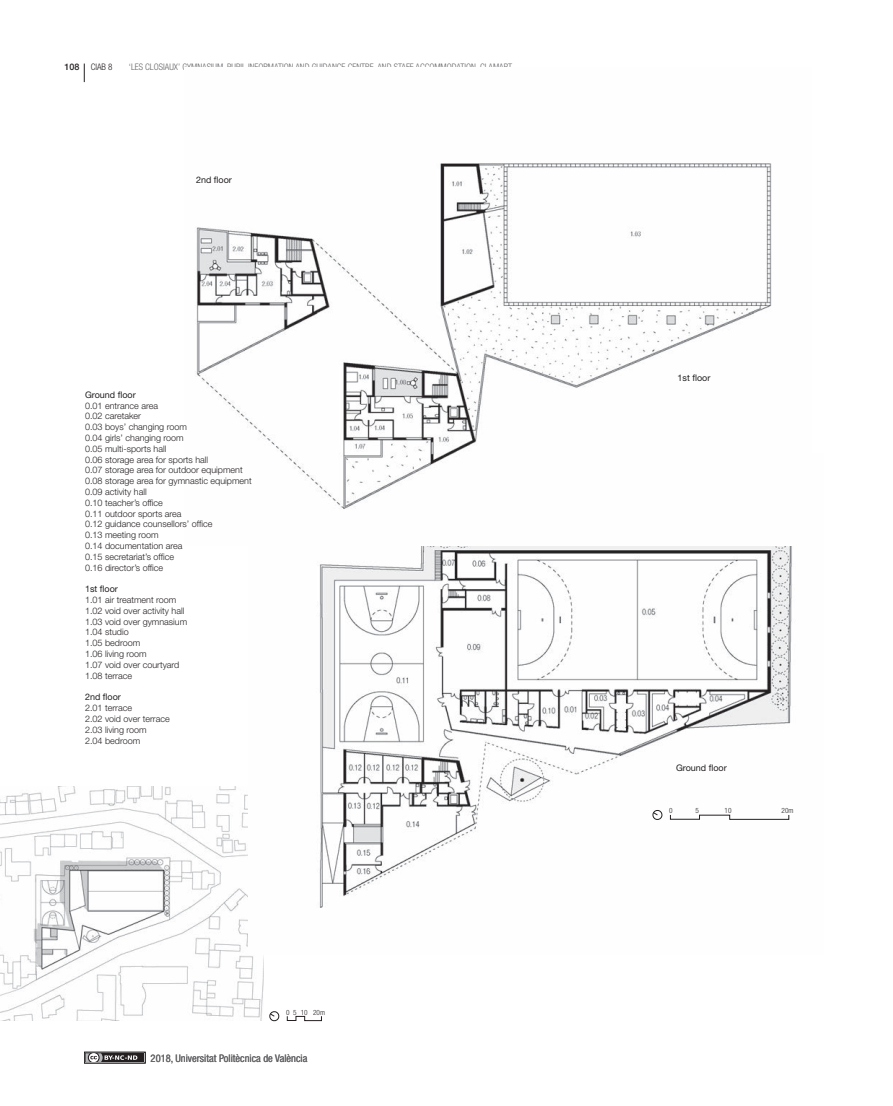
<style>
.page{position:relative;width:893px;height:1106px;background:#fff}
.page>*{position:absolute;margin:0;border:0;box-sizing:border-box;transform-origin:0 0}
.t1{font:condensed 10.5px "Helvetica Neue LT Std";color:#636366}
.t2{font:300 9px/10.8px "Helvetica Neue LT Std";color:#231f20}
.t3{font:300 condensed 9px "Helvetica Neue LT Std";color:#636366}
.t4{font:9px "Helvetica Neue LT Std";color:#231f20}
.t5{font:300 condensed 9px "Helvetica Neue LT Std";color:#231f20}
.t6{font:300 condensed 7.2px "Helvetica Neue LT Std";color:#231f20}
.s1{font-weight:500;font-stretch:normal}
</style>
<div class="page">
<svg style="left:84px;top:64px;width:1px;height:18px"></svg>
<div style="left:84px;top:1051px;width:62px;height:12px;border:1px solid #231f20"></div>
<div style="left:86px;top:1053px;width:58px;height:8px;background:#231f20"></div>
<svg style="left:86px;top:1053px;width:51px;height:8px"></svg>
<img style="left:0;top:786px;width:263px;height:234px">
<img style="left:249px;top:546px;width:543px;height:408px">
<img style="left:195px;top:163px;width:577px;height:346px">
<svg style="left:287px;top:1015px;width:35px;height:6px"></svg>
<svg style="left:269px;top:1011px;width:10px;height:10px"></svg>
<svg style="left:670px;top:814px;width:119px;height:5px"></svg>
<svg style="left:652px;top:809px;width:11px;height:11px"></svg>
<p class="t5" style="left:65px;top:62px;width:50px"><span class="s1">108</span> CIAB 8</p>
<p class="t3" style="left:129px;top:62px;width:385px">‘LES CLOSIAUX’ GYMNASIUM, PUPIL INFORMATION AND GUIDANCE CENTRE, AND STAFF ACCOMMODATION, CLAMART</p>
<p class="t4" style="left:196px;top:175px;width:37px">2nd floor</p>
<p class="t4" style="left:85px;top:389px;width:52px">Ground floor</p>
<p class="t2" style="left:85px;top:400px;width:168px">0.01 entrance area<br>0.02 caretaker<br>0.03 boys’ changing room<br>0.04 girls’ changing room<br>0.05 multi-sports hall<br>0.06 storage area for sports hall<br>0.07 storage area for outdoor equipment<br>0.08 storage area for gymnastic equipment<br>0.09 activity hall<br>0.10 teacher’s office<br>0.11 outdoor sports area<br>0.12 guidance counsellors’ office<br>0.13 meeting room<br>0.14 documentation area<br>0.15 secretariat’s office<br>0.16 director’s office</p>
<p class="t4" style="left:85px;top:583px;width:34px">1st floor</p>
<p class="t2" style="left:85px;top:594px;width:104px">1.01 air treatment room<br>1.02 void over activity hall<br>1.03 void over gymnasium<br>1.04 studio<br>1.05 bedroom<br>1.06 living room<br>1.07 void over courtyard<br>1.08 terrace</p>
<p class="t4" style="left:85px;top:691px;width:37px">2nd floor</p>
<p class="t2" style="left:85px;top:702px;width:86px">2.01 terrace<br>2.02 void over terrace<br>2.03 living room<br>2.04 bedroom</p>
<p class="t6" style="left:286px;top:1007px;width:40px">0 5 10 20m</p>
<p class="t1" style="left:151px;top:1051px;width:158px">2018, Universitat Politècnica de València</p>
<p class="t4" style="left:677px;top:373px;width:34px">1st floor</p>
<p class="t4" style="left:676px;top:762px;width:52px">Ground floor</p>
<p class="t6" style="left:669px;top:806px;width:5px">0</p>
<p class="t6" style="left:696px;top:806px;width:5px">5</p>
<p class="t6" style="left:724px;top:806px;width:8px">10</p>
<p class="t6" style="left:782px;top:806px;width:13px">20m</p>
</div>
